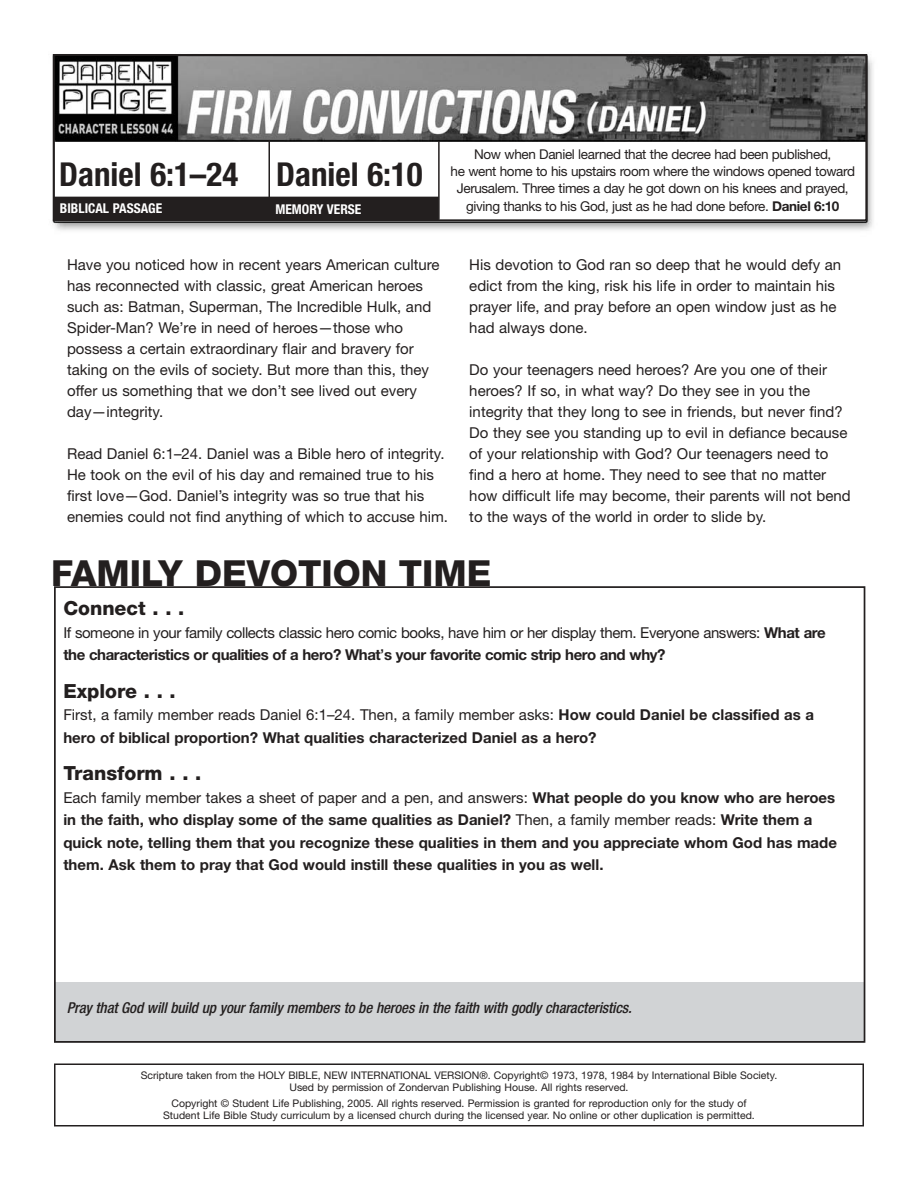
<style>
.page{position:relative;width:918px;height:1188px;background:#fff}
.page>*{position:absolute;margin:0;border:0;box-sizing:border-box;transform-origin:0 0}
.t1{font:800 36px "Helvetica Neue";color:#231f1f}
.t2{font:700 condensed 33px "Helvetica Neue";color:#231f1f}
.t3{font:800 19.5px "Helvetica Neue";color:#231f1f}
.t4{font:15px/21px "Helvetica Neue";color:#231f1f}
.t5{font:700 15px/22.5px "Helvetica Neue";color:#231f1f}
.t6{font:15px/22.5px "Helvetica Neue";letter-spacing:-.03em;color:#231f1f}
.t7{font:italic 500 condensed 15px "Helvetica Neue";letter-spacing:-.01em;color:#231f1f}
.t8{font:13.5px/17.2px "Helvetica Neue";letter-spacing:-.03em;color:#231f1f;text-align:center}
.t9{font:700 condensed 13.5px "Helvetica Neue";color:#fff}
.t10{font:10.5px/12px "Helvetica Neue";color:#231f1f;text-align:center}
.s1{font-weight:700}
.s2{font-weight:500}
.s3{font-weight:400}
</style>
<div class="page">
<div style="left:54px;top:982px;width:810px;height:61px;background:#d1d3d5"></div>
<div style="left:54px;top:1063px;width:810px;height:63px;border:2px solid #231f1f"></div>
<div style="left:54px;top:586px;width:811px;height:457px;border:2px solid #231f1f"></div>
<img style="left:52px;top:54px;width:821px;height:177px">
<div style="left:56px;top:142px;width:810px;height:78px;background:#fff"></div>
<div style="left:55px;top:198px;width:383px;height:21px;background:#231f1f"></div>
<div style="left:54px;top:197px;width:385px;height:23px;border:2px solid #231f1f"></div>
<hr style="left:438px;top:141px;width:2px;height:79px;background:#231f1f">
<div style="left:53px;top:54px;width:814px;height:167px;border:2px solid #231f1f"></div>
<hr style="left:268px;top:140px;width:2px;height:71px;background:#231f1f">
<h2 class="t2" style="left:59px;top:162px;width:365px">Daniel 6:1–24 Daniel 6:10</h2>
<p class="t9" style="left:60px;top:204px;width:104px">BIBLICAL PASSAGE</p>
<p class="t9" style="left:275px;top:204px;width:88px">MEMORY VERSE</p>
<p class="t8" style="left:451px;top:147px;width:406px">Now when Daniel learned that the decree had been published,<br>he went home to his upstairs room where the windows opened toward Jerusalem. Three times a day he got down on his knees and prayed, giving thanks to his God, just as he had done before. <span class="s1">Daniel 6:10</span></p>
<p class="t4" style="left:469px;top:256px;width:373px">His devotion to God ran so deep that he would defy an edict from the king, risk his life in order to maintain his prayer life, and pray before an open window just as he had always done.</p>
<p class="t4" style="left:469px;top:361px;width:383px">Do your teenagers need heroes? Are you one of their heroes? If so, in what way? Do they see in you the integrity that they long to see in friends, but never find?<br>Do they see you standing up to evil in defiance because of your relationship with God? Our teenagers need to find a hero at home. They need to see that no matter how difficult life may become, their parents will not bend to the ways of the world in order to slide by.</p>
<h1 class="t1" style="left:51px;top:560px;width:442px">FAMILY DEVOTION TIME</h1>
<h3 class="t3" style="left:63px;top:601px;width:123px">Connect . . .</h3>
<p class="t6" style="left:63px;top:623px;width:764px">If someone in your family collects classic hero comic books, have him or her display them. Everyone answers: <span class="s1">What are the characteristics or qualities of a hero? What</span><span class="s2">’</span><span class="s1">s your favorite comic strip hero and why?</span></p>
<h3 class="t3" style="left:63px;top:684px;width:114px">Explore . . .</h3>
<p class="t5" style="left:63px;top:705px;width:752px"><span class="s3">First, a family member reads Daniel 6:1–24. Then, a family member asks:</span> How could Daniel be classified as a hero of biblical proportion? What qualities characterized Daniel as a hero?</p>
<h3 class="t3" style="left:63px;top:766px;width:140px">Transform . . .</h3>
<p class="t5" style="left:63px;top:787px;width:775px"><span class="s3">Each family member takes a sheet of paper and a pen, and answers:</span> What people do you know who are heroes in the faith, who display some of the same qualities as Daniel? <span class="s3">Then, a family member reads:</span> Write them a quick note, telling them that you recognize these qualities in them and you appreciate whom God has made them. Ask them to pray that God would instill these qualities in you as well.</p>
<p class="t4" style="left:67px;top:256px;width:374px">Have you noticed how in recent years American culture has reconnected with classic, great American heroes such as: Batman, Superman, The Incredible Hulk, and Spider-Man? We’re in need of heroes—those who possess a certain extraordinary flair and bravery for taking on the evils of society. But more than this, they offer us something that we don’t see lived out every day—integrity.</p>
<p class="t4" style="left:67px;top:445px;width:383px">Read Daniel 6:1–24. Daniel was a Bible hero of integrity.<br>He took on the evil of his day and remained true to his first love—God. Daniel’s integrity was so true that his enemies could not find anything of which to accuse him.</p>
<p class="t7" style="left:67px;top:1003px;width:569px">Pray that God willbuild up yourfamily members to be heroes in the faith with godly characteristics.</p>
<p class="t10" style="left:141px;top:1070px;width:638px">Scripture taken from the HOLY BIBLE, NEW INTERNATIONAL VERSION®. Copyright© 1973, 1978, 1984 by International Bible Society.<br>Used by permission of Zondervan Publishing House. All rights reserved.</p>
<p class="t10" style="left:163px;top:1098px;width:593px">Copyright © Student Life Publishing, 2005. All rights reserved. Permission is granted for reproduction only for the study of<br>Student Life Bible Study curriculum by a licensed church during the licensed year. No online or other duplication is permitted.</p>
</div>
